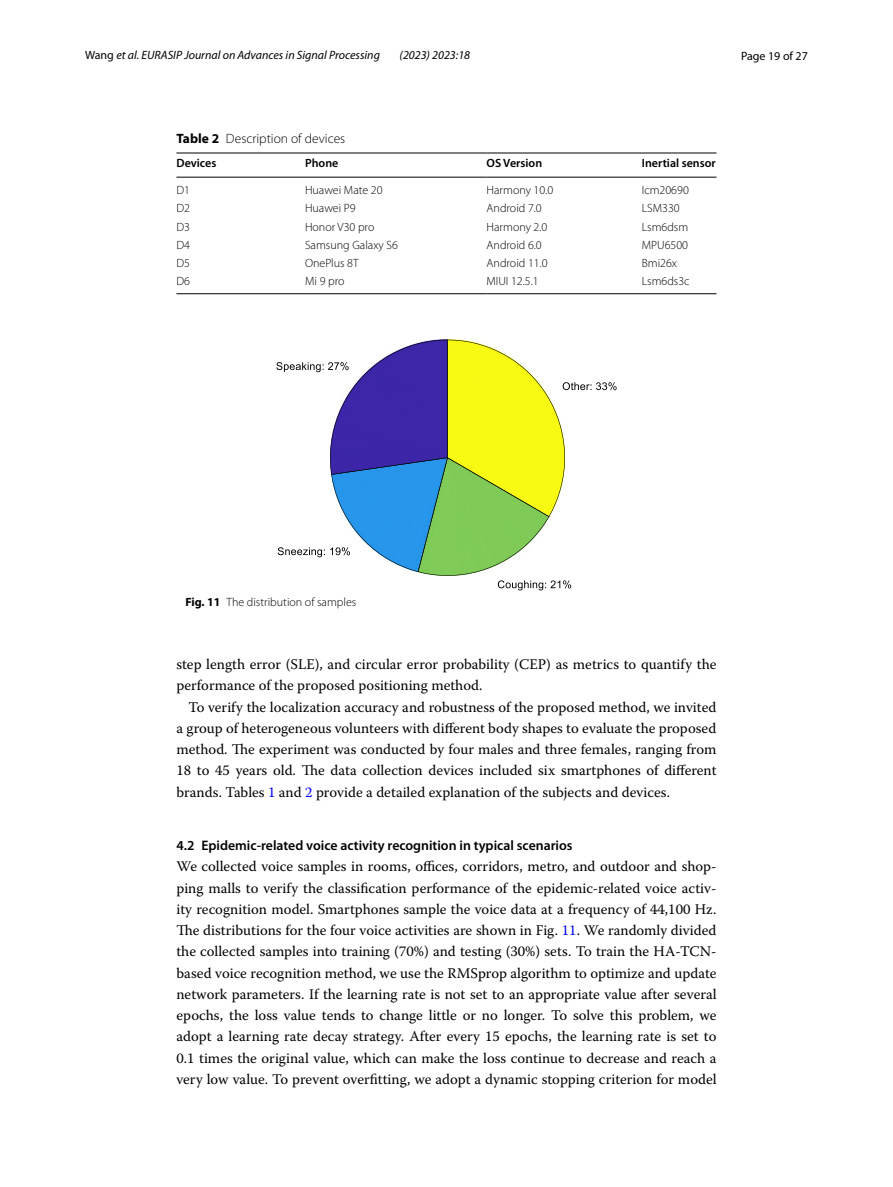
<style>
.page{position:relative;width:893px;height:1187px;background:#fff}
.page>*{position:absolute;margin:0;border:0;box-sizing:border-box;transform-origin:0 0}
.t1{font:14.7px/21.3px "Warnock Pro";color:#000;text-align:justify}
.t2{font:600 13.8px "Myriad Pro";color:#000}
.t3{font:300 13.5px "Myriad Pro";color:#000}
.t4{font:300 12px "Myriad Pro";color:#000}
.t5{font:italic 12px "Myriad Pro";color:#000}
.t6{font:600 12px "Myriad Pro";color:#000}
.t7{font:12px "Myriad Pro";color:#000}
.s1{font-style:normal}
.s2{font-weight:700}
.s3{color:#00f}
</style>
<div class="page">
<hr style="left:176px;top:153px;width:129px;height:1px;background:#000">
<hr style="left:176px;top:177px;width:129px;height:1px;background:#000">
<hr style="left:305px;top:153px;width:182px;height:1px;background:#000">
<hr style="left:305px;top:177px;width:182px;height:1px;background:#000">
<hr style="left:487px;top:153px;width:155px;height:1px;background:#000">
<hr style="left:487px;top:177px;width:155px;height:1px;background:#000">
<hr style="left:642px;top:153px;width:74px;height:1px;background:#000">
<hr style="left:642px;top:177px;width:74px;height:1px;background:#000">
<hr style="left:176px;top:293px;width:129px;height:1px;background:#000">
<hr style="left:305px;top:293px;width:182px;height:1px;background:#000">
<hr style="left:487px;top:293px;width:155px;height:1px;background:#000">
<hr style="left:642px;top:293px;width:74px;height:1px;background:#000">
<svg style="left:276px;top:339px;width:341px;height:251px"></svg>
<p class="t5" style="left:85px;top:48px;width:296px"><span class="s1">Wang</span> et al. EURASIP Journal on Advances in Signal Processing</p>
<p class="t5" style="left:400px;top:48px;width:72px">(2023) 2023:18</p>
<p class="t7" style="left:741px;top:48px;width:68px">Page 19 of 27</p>
<p class="t3" style="left:176px;top:131px;width:170px"><span class="s2">Table 2</span> Description of devices</p>
<p class="t6" style="left:176px;top:156px;width:41px">Devices</p>
<p class="t6" style="left:305px;top:156px;width:35px">Phone</p>
<p class="t6" style="left:487px;top:156px;width:57px">OS Version</p>
<p class="t6" style="left:642px;top:156px;width:75px">Inertial sensor</p>
<p class="t4" style="left:176px;top:184px;width:15px">D1</p>
<p class="t4" style="left:305px;top:184px;width:79px">Huawei Mate 20</p>
<p class="t4" style="left:487px;top:184px;width:68px">Harmony 10.0</p>
<p class="t4" style="left:642px;top:184px;width:48px">Icm20690</p>
<p class="t4" style="left:176px;top:202px;width:15px">D2</p>
<p class="t4" style="left:305px;top:202px;width:52px">Huawei P9</p>
<p class="t4" style="left:487px;top:202px;width:57px">Android 7.0</p>
<p class="t4" style="left:642px;top:202px;width:39px">LSM330</p>
<p class="t4" style="left:176px;top:220px;width:15px">D3</p>
<p class="t4" style="left:305px;top:220px;width:71px">Honor V30 pro</p>
<p class="t4" style="left:487px;top:220px;width:62px">Harmony 2.0</p>
<p class="t4" style="left:642px;top:220px;width:48px">Lsm6dsm</p>
<p class="t4" style="left:176px;top:238px;width:15px">D4</p>
<p class="t4" style="left:305px;top:238px;width:94px">Samsung Galaxy S6</p>
<p class="t4" style="left:487px;top:238px;width:57px">Android 6.0</p>
<p class="t4" style="left:642px;top:238px;width:48px">MPU6500</p>
<p class="t4" style="left:176px;top:256px;width:15px">D5</p>
<p class="t4" style="left:305px;top:256px;width:55px">OnePlus 8T</p>
<p class="t4" style="left:487px;top:256px;width:63px">Android 11.0</p>
<p class="t4" style="left:642px;top:256px;width:37px">Bmi26x</p>
<p class="t4" style="left:176px;top:274px;width:15px">D6</p>
<p class="t4" style="left:305px;top:274px;width:41px">Mi 9 pro</p>
<p class="t4" style="left:487px;top:274px;width:54px">MIUI 12.5.1</p>
<p class="t4" style="left:642px;top:274px;width:49px">Lsm6ds3c</p>
<p class="t4" style="left:185px;top:595px;width:172px"><span class="s2">Fig. 11</span> The distribution of samples</p>
<p class="t1" style="left:176px;top:653px;width:541px">step length error (SLE), and circular error probability (CEP) as metrics to quantify the performance of the proposed positioning method.</p>
<p class="t1" style="left:176px;top:696px;width:542px;text-indent:12px">To verify the localization accuracy and robustness of the proposed method, we invited a group of heterogeneous volunteers with different body shapes to evaluate the proposed method. The experiment was conducted by four males and three females, ranging from 18 to 45 years old. The data collection devices included six smartphones of different brands. Tables <span class="s3">1</span> and <span class="s3">2</span> provide a detailed explanation of the subjects and devices.</p>
<p class="t2" style="left:176px;top:836px;width:398px">4.2 Epidemic‑related voice activity recognition in typical scenarios</p>
<p class="t1" style="left:176px;top:855px;width:542px">We collected voice samples in rooms, offices, corridors, metro, and outdoor and shop&shy;ping malls to verify the classification performance of the epidemic-related voice activ&shy;ity recognition model. Smartphones sample the voice data at a frequency of 44,100 Hz.<br>The distributions for the four voice activities are shown in Fig. <span class="s3">11</span>. We randomly divided the collected samples into training (70%) and testing (30%) sets. To train the HA-TCN&shy;based voice recognition method, we use the RMSprop algorithm to optimize and update network parameters. If the learning rate is not set to an appropriate value after several epochs, the loss value tends to change little or no longer. To solve this problem, we adopt a learning rate decay strategy. After every 15 epochs, the learning rate is set to 0.1 times the original value, which can make the loss continue to decrease and reach a very low value. To prevent overfitting, we adopt a dynamic stopping criterion for model</p>
</div>
